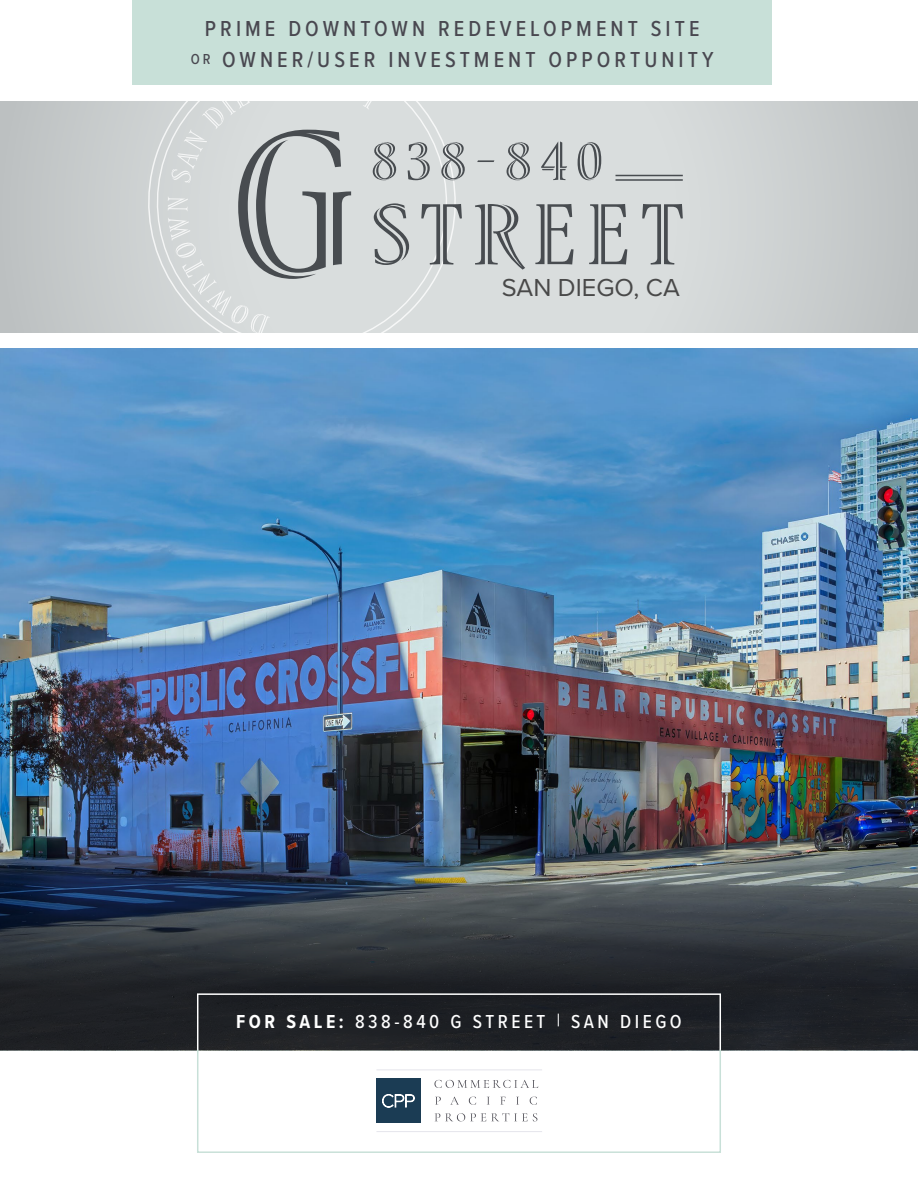
<style>
.page{position:relative;width:918px;height:1188px;background:#fff}
.page>*{position:absolute;margin:0;border:0;box-sizing:border-box;transform-origin:0 0}
.t1{font:25.5px "Proxima Nova";color:#494949}
.t2{font:500 22.5px/31.5px "Proxima Nova Cond";letter-spacing:.18em;color:#494850;text-align:center}
.t3{font:500 19.5px "Proxima Nova Cond";letter-spacing:.18em;color:#fff}
.s1{font-size:15px}
.s2{font-weight:700}
.s3{font-size:18px}
</style>
<div class="page">
<svg style="left:0;top:102px;width:918px;height:230px;background:#ccd0d1"></svg>
<svg style="left:127px;top:28px;width:350px;height:305px;background:#d7dbdb"></svg>
<svg style="left:137px;top:84px;width:330px;height:249px;background:#d3d7d7"></svg>
<svg style="left:477px;top:160px;width:17px;height:2px"></svg>
<svg style="left:507px;top:142px;width:23px;height:38px"></svg>
<svg style="left:541px;top:141px;width:26px;height:39px"></svg>
<svg style="left:578px;top:142px;width:23px;height:38px"></svg>
<svg style="left:168px;top:84px;width:297px;height:249px;background:#cdd1d1"></svg>
<svg style="left:475px;top:204px;width:50px;height:66px;background:#aeb2b4"></svg>
<svg style="left:535px;top:204px;width:39px;height:60px;background:#abafb0"></svg>
<svg style="left:589px;top:204px;width:38px;height:60px;background:#aaaeaf"></svg>
<svg style="left:642px;top:204px;width:41px;height:61px;background:#b3b7b8"></svg>
<hr style="left:616px;top:179px;width:67px;height:2px;background:#484c50">
<hr style="left:616px;top:175px;width:67px;height:1px;background:#484c50">
<img style="left:0;top:348px;width:918px;height:492px">
<svg style="left:0;top:840px;width:918px;height:210px;background:#323941"></svg>
<svg style="left:434px;top:1080px;width:104px;height:8px"></svg>
<svg style="left:435px;top:1097px;width:6px;height:8px"></svg>
<svg style="left:450px;top:1097px;width:9px;height:8px"></svg>
<svg style="left:469px;top:1097px;width:7px;height:8px"></svg>
<svg style="left:487px;top:1097px;width:3px;height:8px"></svg>
<svg style="left:500px;top:1097px;width:5px;height:8px"></svg>
<svg style="left:530px;top:1097px;width:7px;height:8px"></svg>
<svg style="left:435px;top:1113px;width:102px;height:8px"></svg>
<div style="left:376px;top:1078px;width:45px;height:45px;background:#1b3c54"></div>
<svg style="left:382px;top:1094px;width:33px;height:14px"></svg>
<hr style="left:376px;top:1069px;width:166px;height:1px;background:#e7e7ed">
<hr style="left:376px;top:1131px;width:166px;height:1px;background:#e7e7ed">
<div style="left:197px;top:993px;width:524px;height:58px;border:2px solid #fff"></div>
<div style="left:197px;top:1049px;width:524px;height:104px;border:2px solid #c8e0d8"></div>
<div style="left:133px;top:0;width:639px;height:84px;background:#c8e0d8"></div>
<p class="t2" style="left:191px;top:12px;width:524px">PRIME DOWNTOWN REDEVELOPMENT SITE<br><span class="s1">OR</span> OWNER/USER INVESTMENT OPPORTUNITY</p>
<p class="t1" style="left:502px;top:269px;width:179px">SAN DIEGO, CA</p>
<p class="t3" style="left:236px;top:1007px;width:447px"><span class="s2">FOR SALE:</span> 838-840 G STREET <span class="s3">|</span> SAN DIEGO</p>
</div>
